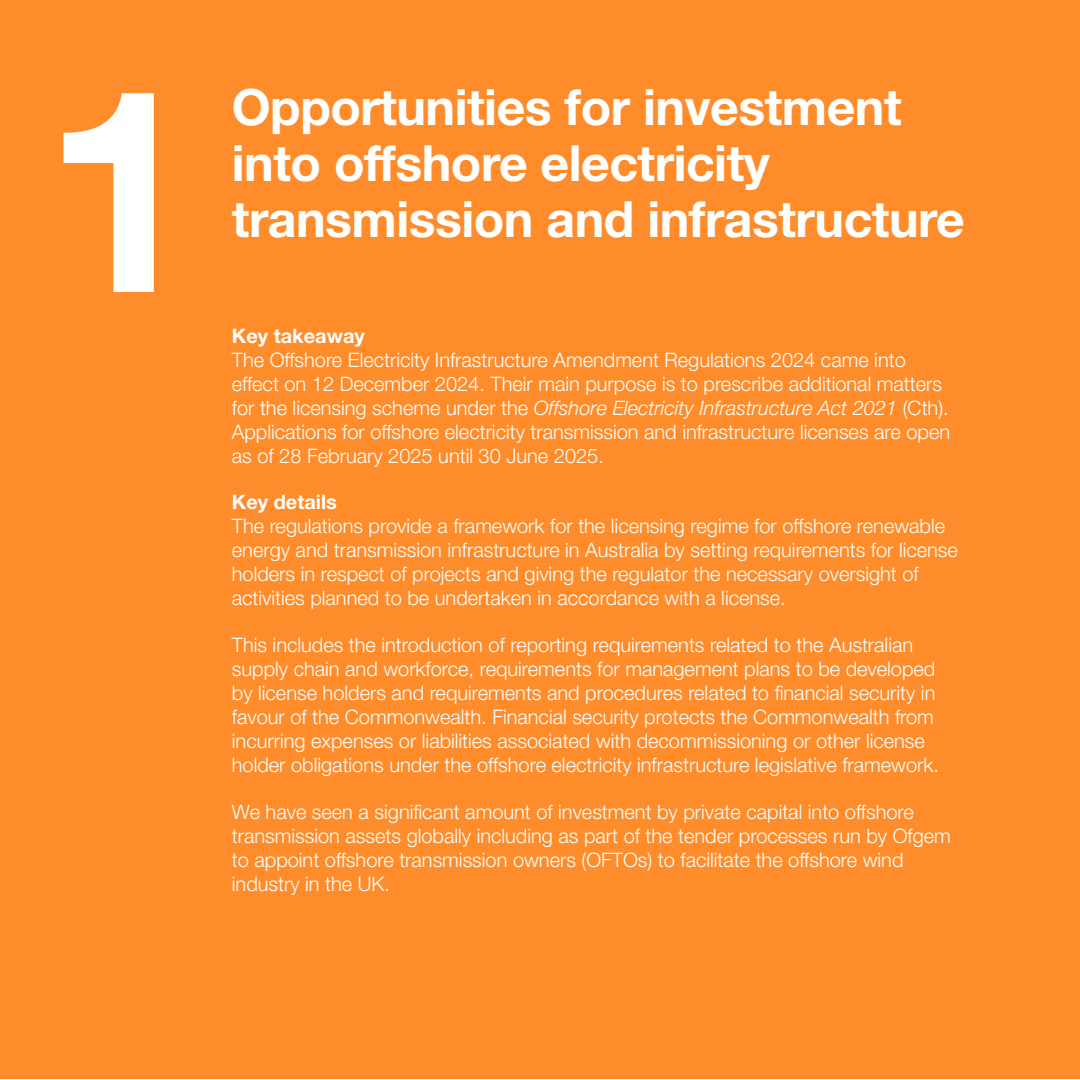
<style>
.page{position:relative;width:1080px;height:1080px;background:#ff8c2b}
.page>*{position:absolute;margin:0;border:0;box-sizing:border-box;transform-origin:0 0}
.heading{font:700 284px "Helvetica Neue LT Std";color:#fff}
.heading-2{font:700 50px/56px "Helvetica Neue LT Std";letter-spacing:-.01em;color:#fff}
.body_text{font:300 20px/24px "Helvetica Neue LT Std";color:#fff}
.heading-3{font:700 20px "Helvetica Neue LT Std";color:#fff}
.s1{font-style:italic}
</style>
<div class="page">
<p class="heading" style="left:42px;top:16px;width:159px">1</p>
<p class="heading-2" style="left:232px;top:78px;width:735px">Opportunities for investment into offshore electricity transmission and infrastructure</p>
<p class="heading-3" style="left:232px;top:323px;width:134px">Key takeaway</p>
<p class="body_text" style="left:232px;top:347px;width:720px">The Offshore Electricity Infrastructure Amendment Regulations 2024 came into effect on 12 December 2024. Their main purpose is to prescribe additional matters for the licensing scheme under the <span class="s1">Offshore Electricity Infrastructure Act 2021</span> (Cth).<br>Applications for offshore electricity transmission and infrastructure licenses are open as of 28 February 2025 until 30 June 2025.</p>
<p class="heading-3" style="left:232px;top:490px;width:107px">Key details</p>
<p class="body_text" style="left:232px;top:514px;width:728px">The regulations provide a framework for the licensing regime for offshore renewable energy and transmission infrastructure in Australia by setting requirements for license holders in respect of projects and giving the regulator the necessary oversight of activities planned to be undertaken in accordance with a license.</p>
<p class="body_text" style="left:232px;top:633px;width:709px">This includes the introduction of reporting requirements related to the Australian supply chain and workforce, requirements for management plans to be developed by license holders and requirements and procedures related to financial security in favour of the Commonwealth. Financial security protects the Commonwealth from incurring expenses or liabilities associated with decommissioning or other license holder obligations under the offshore electricity infrastructure legislative framework.</p>
<p class="body_text" style="left:232px;top:799px;width:720px">We have seen a significant amount of investment by private capital into offshore transmission assets globally including as part of the tender processes run by Ofgem to appoint offshore transmission owners (OFTOs) to facilitate the offshore wind industry in the UK.</p>
</div>
